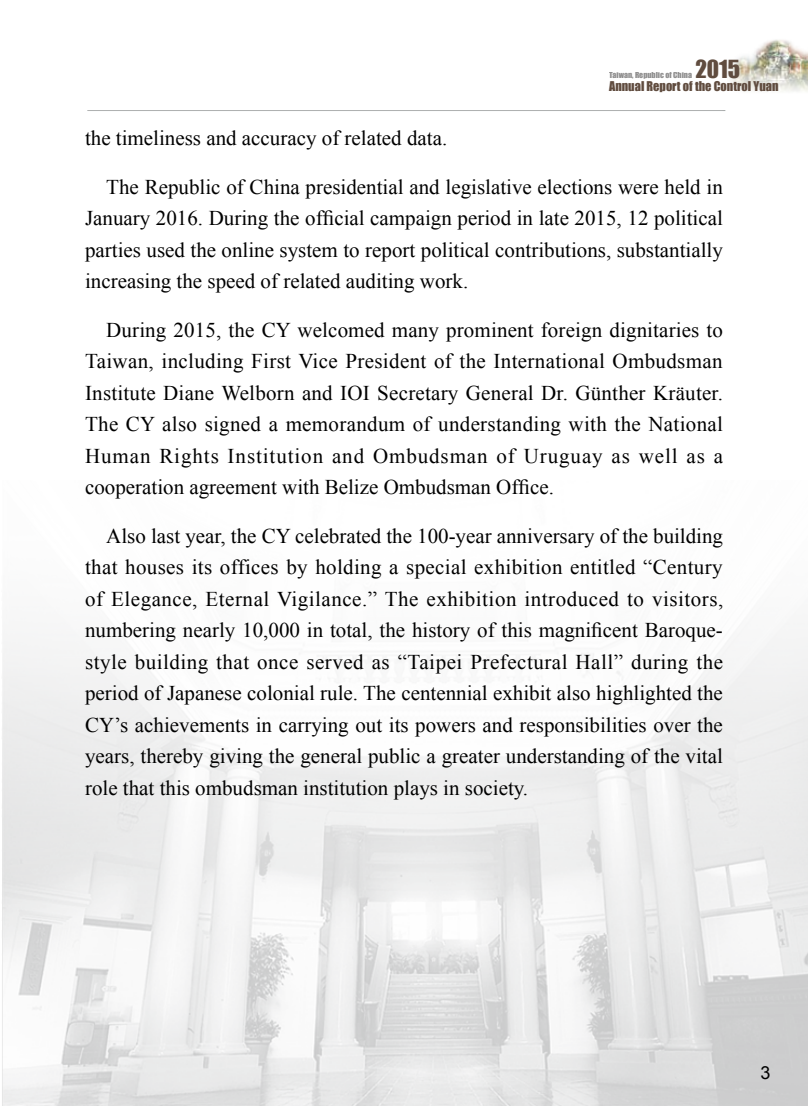
<style>
.page{position:relative;width:808px;height:1106px;background:#fff}
.page>*{position:absolute;margin:0;border:0;box-sizing:border-box;transform-origin:0 0}
.t1{font:22.95px "Impact";color:#604c3f}
.t2{font:21px/31.5px "Times New Roman";color:#000;text-align:justify}
.t3{font:18px "Arial";color:#000}
.t4{font:12.3px "Impact";color:#604c3f}
.t5{font:7.95px "Impact";color:#727171}
</style>
<div class="page">
<img style="left:728px;top:39px;width:80px;height:53px">
<hr style="left:86px;top:109px;width:642px;height:4px;background:#528e90;opacity:.75">
<img style="left:2px;top:633px;width:806px;height:473px">
<p class="t1" style="left:695px;top:52px;width:46px">2015</p>
<p class="t5" style="left:609px;top:69px;width:84px">Taiwan, Republic of China</p>
<p class="t4" style="left:609px;top:77px;width:171px">Annual Report of the Control Yuan</p>
<p class="t2" style="left:85px;top:122px;width:364px">the timeliness and accuracy of related data.</p>
<p class="t2" style="left:85px;top:170px;width:639px;text-indent:21px">The Republic of China presidential and legislative elections were held in January 2016. During the official campaign period in late 2015, 12 political parties used the online system to report political contributions, substantially increasing the speed of related auditing work.</p>
<p class="t2" style="left:85px;top:313px;width:639px;text-indent:21px">During 2015, the CY welcomed many prominent foreign dignitaries to Taiwan, including First Vice President of the International Ombudsman Institute Diane Welborn and IOI Secretary General Dr. Günther Kräuter.<br>The CY also signed a memorandum of understanding with the National Human Rights Institution and Ombudsman of Uruguay as well as a cooperation agreement with Belize Ombudsman Office.</p>
<p class="t2" style="left:85px;top:519px;width:640px;text-indent:21px">Also last year, the CY celebrated the 100-year anniversary of the building that houses its offices by holding a special exhibition entitled “Century of Elegance, Eternal Vigilance.” The exhibition introduced to visitors, numbering nearly 10,000 in total, the history of this magnificent Baroque&shy;style building that once served as “Taipei Prefectural Hall” during the period of Japanese colonial rule. The centennial exhibit also highlighted the CY’s achievements in carrying out its powers and responsibilities over the years, thereby giving the general public a greater understanding of the vital role that this ombudsman institution plays in society.</p>
<p class="t3" style="left:760px;top:1060px;width:12px">3</p>
</div>
